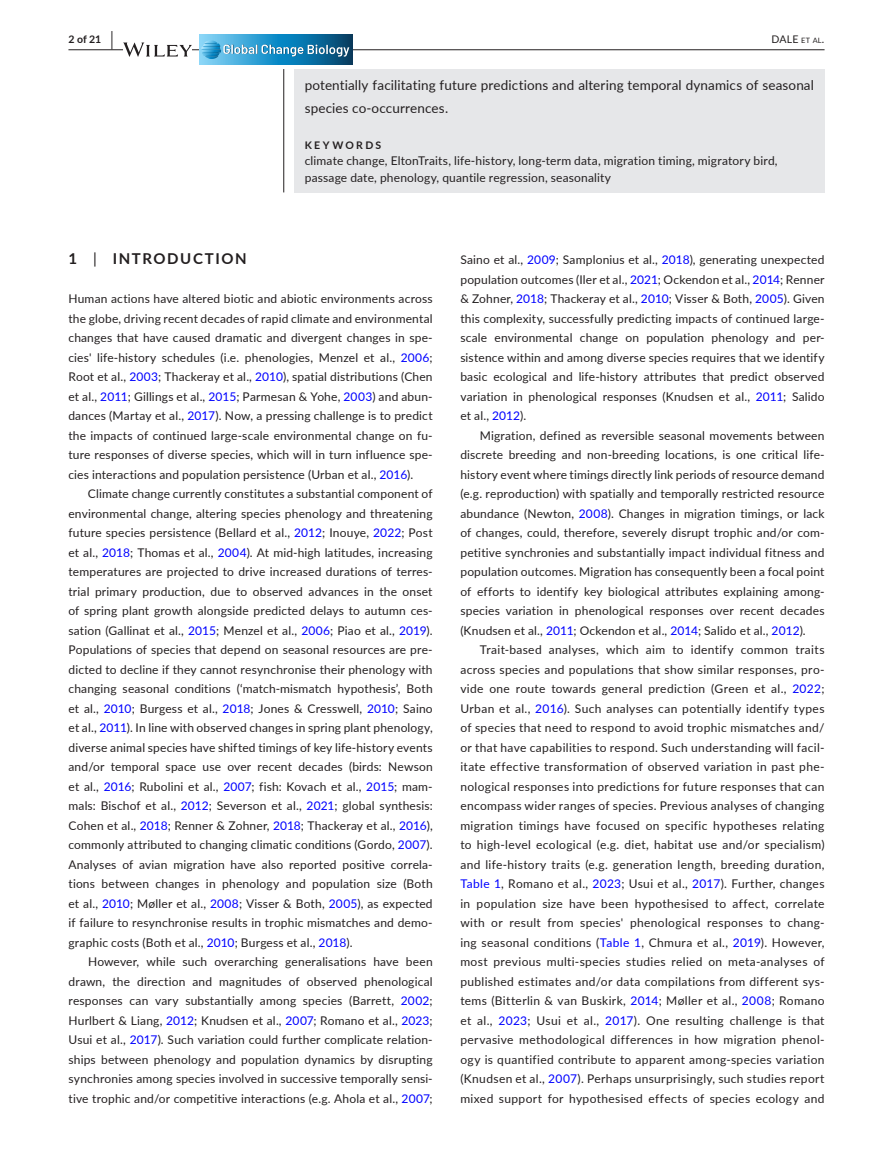
<style>
.page{position:relative;width:893px;height:1174px;background:#fff}
.page>*{position:absolute;margin:0;border:0;box-sizing:border-box;transform-origin:0 0}
.t1{font:700 15px "Lato";letter-spacing:.105em;color:#231f20}
.t2{font:13.5px/22.5px "Lato";letter-spacing:.01em;color:#231f20}
.t3{font:12px/19.5px "Lato";letter-spacing:.015em;color:#231f20;text-align:justify}
.t4{font:700 10.5px "Lato";letter-spacing:.22em;color:#231f20}
.t5{font:10.5px "Lato";color:#231f20}
.s1{font-size:19.5px}
.s2{font-size:7.35px}
.s3{font-weight:400}
.s4{color:#00f}
</style>
<div class="page">
<hr style="left:68px;top:49px;width:756px;height:1px;background:#231f20">
<svg style="left:123px;top:42px;width:69px;height:15px"></svg>
<svg style="left:200px;top:64px;width:153px;height:1px"></svg>
<svg style="left:200px;top:35px;width:153px;height:29px;background:#298aba"></svg>
<svg style="left:201px;top:40px;width:149px;height:19px;background:#4799c2"></svg>
<div style="left:294px;top:69px;width:530px;height:123px;background:#e6e7e9"></div>
<hr style="left:283px;top:69px;width:1px;height:123px;background:#231f20">
<p class="t4" style="left:68px;top:31px;width:46px">2 of 21 <span class="s1">|</span></p>
<p class="t5" style="left:771px;top:31px;width:54px">DALE <span class="s2">et al</span>.</p>
<p class="t2" style="left:305px;top:74px;width:511px">potentially facilitating future predictions and altering temporal dynamics of seasonal species co-occurrences.</p>
<p class="t4" style="left:305px;top:137px;width:78px">KEYWORDS</p>
<p class="t3" style="left:305px;top:152px;width:474px;line-height:16.5px">climate change, EltonTraits, life-history, long-term data, migration timing, migratory bird, passage date, phenology, quantile regression, seasonality</p>
<p class="t1" style="left:68px;top:248px;width:180px">1 <span class="s3">|</span> INTRODUCTION</p>
<p class="t3" style="left:68px;top:288px;width:366px">Human actions have altered biotic and abiotic environments across the globe, driving recent decades of rapid climate and environmental changes that have caused dramatic and divergent changes in spe&shy;cies' life-history schedules (i.e. phenologies, Menzel et al., <span class="s4">2006</span>; Root et al., <span class="s4">2003</span>; Thackeray et al., <span class="s4">2010</span>), spatial distributions (Chen et al., <span class="s4">2011</span>; Gillings et al., <span class="s4">2015</span>; Parmesan &amp; Yohe, <span class="s4">2003</span>) and abun&shy;dances (Martay et al., <span class="s4">2017</span>). Now, a pressing challenge is to predict the impacts of continued large-scale environmental change on fu&shy;ture responses of diverse species, which will in turn influence spe&shy;cies interactions and population persistence (Urban et al., <span class="s4">2016</span>).</p>
<p class="t3" style="left:68px;top:483px;width:366px;text-indent:20px">Climate change currently constitutes a substantial component of environmental change, altering species phenology and threatening future species persistence (Bellard et al., <span class="s4">2012</span>; Inouye, <span class="s4">2022</span>; Post et al., <span class="s4">2018</span>; Thomas et al., <span class="s4">2004</span>). At mid-high latitudes, increasing temperatures are projected to drive increased durations of terres&shy;trial primary production, due to observed advances in the onset of spring plant growth alongside predicted delays to autumn ces&shy;sation (Gallinat et al., <span class="s4">2015</span>; Menzel et al., <span class="s4">2006</span>; Piao et al., <span class="s4">2019</span>).<br>Populations of species that depend on seasonal resources are pre&shy;dicted to decline if they cannot resynchronise their phenology with changing seasonal conditions (‘match-mismatch hypothesis’, Both et al., <span class="s4">2010</span>; Burgess et al., <span class="s4">2018</span>; Jones &amp; Cresswell, <span class="s4">2010</span>; Saino et al., <span class="s4">2011</span>). In line with observed changes in spring plant phenology, diverse animal species have shifted timings of key life-history events and/or temporal space use over recent decades (birds: Newson et al., <span class="s4">2016</span>; Rubolini et al., <span class="s4">2007</span>; fish: Kovach et al., <span class="s4">2015</span>; mam&shy;mals: Bischof et al., <span class="s4">2012</span>; Severson et al., <span class="s4">2021</span>; global synthesis:<br>Cohen et al., <span class="s4">2018</span>; Renner &amp; Zohner, <span class="s4">2018</span>; Thackeray et al., <span class="s4">2016</span>), commonly attributed to changing climatic conditions (Gordo, <span class="s4">2007</span>).<br>Analyses of avian migration have also reported positive correla&shy;tions between changes in phenology and population size (Both et al., <span class="s4">2010</span>; Møller et al., <span class="s4">2008</span>; Visser &amp; Both, <span class="s4">2005</span>), as expected if failure to resynchronise results in trophic mismatches and demo&shy;graphic costs (Both et al., <span class="s4">2010</span>; Burgess et al., <span class="s4">2018</span>).</p>
<p class="t3" style="left:69px;top:951px;width:366px;text-indent:19px">However, while such overarching generalisations have been drawn, the direction and magnitudes of observed phenological responses can vary substantially among species (Barrett, <span class="s4">2002</span>; Hurlbert &amp; Liang, <span class="s4">2012</span>; Knudsen et al., <span class="s4">2007</span>; Romano et al., <span class="s4">2023</span>; Usui et al., <span class="s4">2017</span>). Such variation could further complicate relation&shy;ships between phenology and population dynamics by disrupting synchronies among species involved in successive temporally sensi&shy;tive trophic and/or competitive interactions (e.g. Ahola et al., <span class="s4">2007</span>;</p>
<p class="t3" style="left:460px;top:249px;width:366px">Saino et al., <span class="s4">2009</span>; Samplonius et al., <span class="s4">2018</span>), generating unexpected population outcomes (Iler et al., <span class="s4">2021</span>; Ockendon et al., <span class="s4">2014</span>; Renner &amp; Zohner, <span class="s4">2018</span>; Thackeray et al., <span class="s4">2010</span>; Visser &amp; Both, <span class="s4">2005</span>). Given this complexity, successfully predicting impacts of continued large&shy;scale environmental change on population phenology and per&shy;sistence within and among diverse species requires that we identify basic ecological and life-history attributes that predict observed variation in phenological responses (Knudsen et al., <span class="s4">2011</span>; Salido et al., <span class="s4">2012</span>).</p>
<p class="t3" style="left:460px;top:425px;width:366px;text-indent:20px">Migration, defined as reversible seasonal movements between discrete breeding and non-breeding locations, is one critical life&shy;history event where timings directly link periods of resource demand (e.g. reproduction) with spatially and temporally restricted resource abundance (Newton, <span class="s4">2008</span>). Changes in migration timings, or lack of changes, could, therefore, severely disrupt trophic and/or com&shy;petitive synchronies and substantially impact individual fitness and population outcomes. Migration has consequently been a focal point of efforts to identify key biological attributes explaining among&shy;species variation in phenological responses over recent decades (Knudsen et al., <span class="s4">2011</span>; Ockendon et al., <span class="s4">2014</span>; Salido et al., <span class="s4">2012</span>).</p>
<p class="t3" style="left:460px;top:639px;width:366px;text-indent:20px">Trait-based analyses, which aim to identify common traits across species and populations that show similar responses, pro&shy;vide one route towards general prediction (Green et al., <span class="s4">2022</span>; Urban et al., <span class="s4">2016</span>). Such analyses can potentially identify types of species that need to respond to avoid trophic mismatches and/ or that have capabilities to respond. Such understanding will facil&shy;itate effective transformation of observed variation in past phe&shy;nological responses into predictions for future responses that can encompass wider ranges of species. Previous analyses of changing migration timings have focused on specific hypotheses relating to high-level ecological (e.g. diet, habitat use and/or specialism) and life-history traits (e.g. generation length, breeding duration, <span class="s4">Table 1</span>, Romano et al., <span class="s4">2023</span>; Usui et al., <span class="s4">2017</span>). Further, changes in population size have been hypothesised to affect, correlate with or result from species' phenological responses to chang&shy;ing seasonal conditions (<span class="s4">Table 1</span>, Chmura et al., <span class="s4">2019</span>). However, most previous multi-species studies relied on meta-analyses of published estimates and/or data compilations from different sys&shy;tems (Bitterlin &amp; van Buskirk, <span class="s4">2014</span>; Møller et al., <span class="s4">2008</span>; Romano et al., <span class="s4">2023</span>; Usui et al., <span class="s4">2017</span>). One resulting challenge is that pervasive methodological differences in how migration phenol&shy;ogy is quantified contribute to apparent among-species variation (Knudsen et al., <span class="s4">2007</span>). Perhaps unsurprisingly, such studies report mixed support for hypothesised effects of species ecology and</p>
</div>
